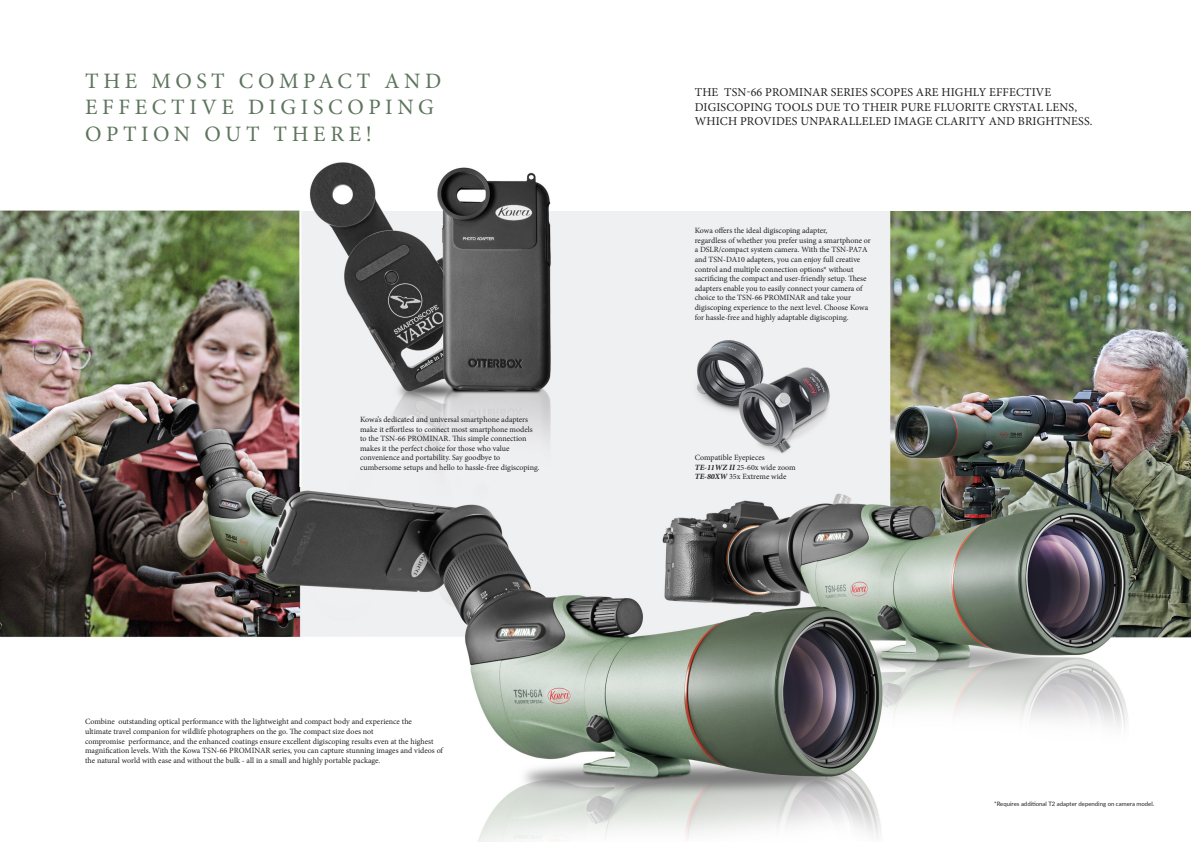
<style>
.page{position:relative;width:1191px;height:842px;background:#fff}
.page>*{position:absolute;margin:0;border:0;box-sizing:border-box;transform-origin:0 0}
.t1{font:22px "Minion Pro";letter-spacing:.21em;color:#5d745d}
.t2{font:12px/14.4px "Minion Pro";letter-spacing:.01em;color:#231f20}
.t3{font:8px/9.6px "Minion Pro";color:#231f20}
.t4{font:6px "Lato";color:#231f20}
.s1{font-weight:700;font-style:italic}
</style>
<div class="page">
<img style="left:0;top:162px;width:1191px;height:680px">
<hr style="left:299px;top:205px;width:2px;height:282px;background:#fff">
<p class="t1" style="left:85px;top:66px;width:358px">THE MOST COMPACT AND</p>
<p class="t1" style="left:85px;top:93px;width:350px">EFFECTIVE DIGISCOPING</p>
<p class="t1" style="left:85px;top:119px;width:288px">OPTION OUT THERE!</p>
<p class="t3" style="left:360px;top:415px;width:174px">Kowa’s dedicated and universal smartphone adapters make it effortless to connect most smartphone models</p>
<p class="t3" style="left:360px;top:434px;width:168px">to the TSN-66 PROMINAR. This simple connection makes it the perfect choice for those who value</p>
<p class="t3" style="left:360px;top:453px;width:141px">convenience and portability. Say goodbye to</p>
<p class="t3" style="left:360px;top:463px;width:181px">cumbersome setups and hello to hassle-free digiscoping.</p>
<p class="t3" style="left:85px;top:717px;width:328px">Combine outstanding optical performance with the lightweight and compact body and experience the</p>
<p class="t3" style="left:85px;top:727px;width:290px">ultimate travel companion for wildlife photographers on the go. The compact size does not</p>
<p class="t3" style="left:85px;top:736px;width:359px">compromise performance, and the enhanced coatings ensure excellent digiscoping results even at the highest magnification levels. With the Kowa TSN-66 PROMINAR series, you can capture stunning images and videos of the natural world with ease and without the bulk - all in a small and highly portable package.</p>
<p class="t2" style="left:695px;top:85px;width:358px">THE TSN-66 PROMINAR SERIES SCOPES ARE HIGHLY EFFECTIVE</p>
<p class="t2" style="left:695px;top:100px;width:399px">DIGISCOPING TOOLS DUE TO THEIR PURE FLUORITE CRYSTAL LENS,<br>WHICH PROVIDES UNPARALLELED IMAGE CLARITY AND BRIGHTNESS.</p>
<p class="t3" style="left:694px;top:226px;width:134px">Kowa offers the ideal digiscoping adapter,</p>
<p class="t3" style="left:694px;top:235px;width:178px">regardless of whether you prefer using a smartphone or a DSLR/compact system camera. With the TSN-PA7A and TSN-DA10 adapters, you can enjoy full creative control and multiple connection options* without sacrificing the compact and user-friendly setup. These adapters enable you to easily connect your camera of choice to the TSN-66 PROMINAR and take your</p>
<p class="t3" style="left:694px;top:303px;width:175px">digiscoping experience to the next level. Choose Kowa for hassle-free and highly adaptable digiscoping.</p>
<p class="t3" style="left:694px;top:453px;width:72px">Compatible Eyepieces</p>
<p class="t3" style="left:694px;top:462px;width:102px"><span class="s1">TE-11WZ II</span> 25-60x wide zoom<br><span class="s1">TE-80XW</span> 35x Extreme wide</p>
<p class="t4" style="left:994px;top:799px;width:162px">*Requires additional T2 adapter depending on camera model.</p>
</div>
